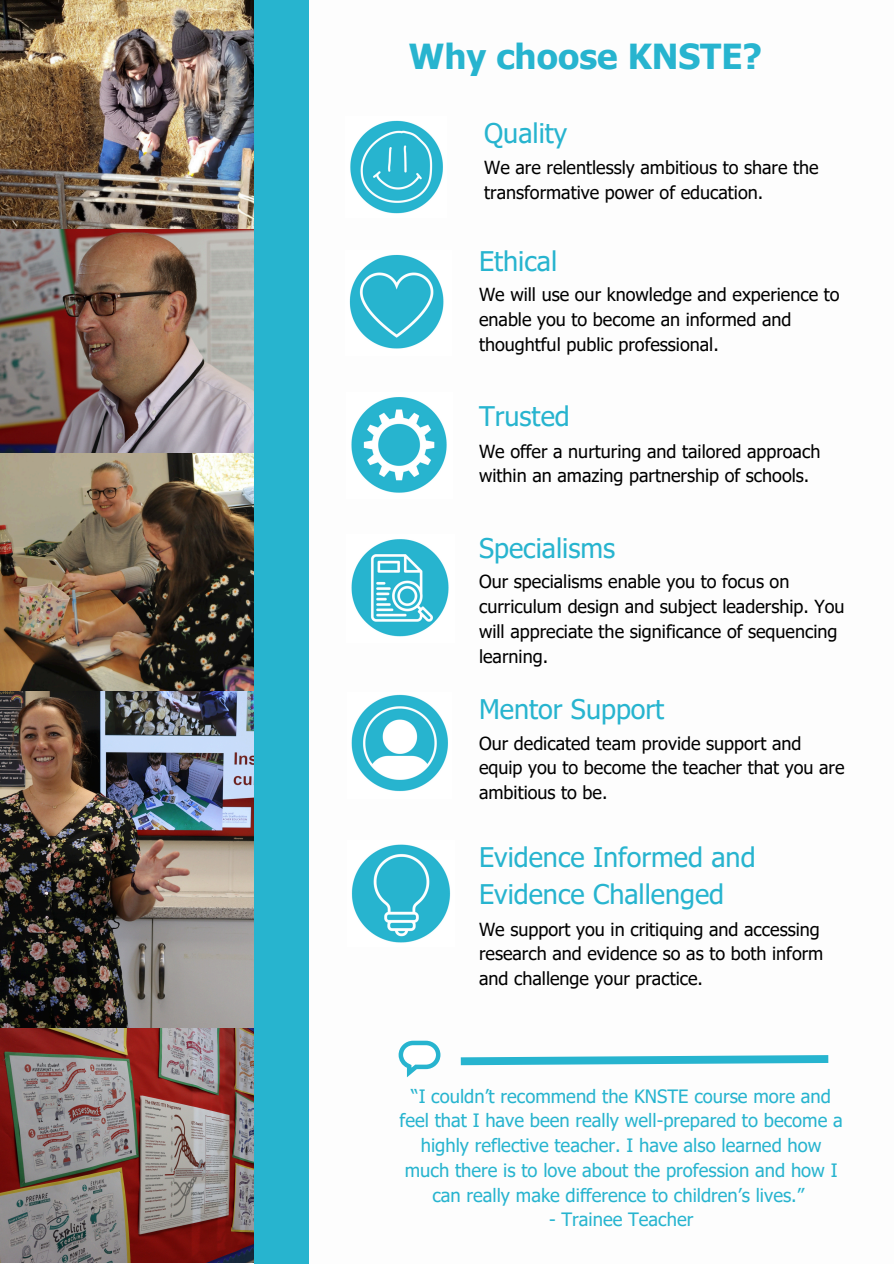
<style>
.page{position:relative;width:894px;height:1264px;background:#fff}
.page>*{position:absolute;margin:0;border:0;box-sizing:border-box;transform-origin:0 0}
.t1{font:700 34.5px "Tahoma";color:#27b4cf}
.t2{font:27px/37.2px "Tahoma";color:#27b4cf}
.t3{font:18.45px/24.8px "Tahoma";color:#27b4cf;text-align:center}
.t4{font:18px/24.8px "Tahoma";color:#000}
</style>
<div class="page">
<img style="left:350px;top:120px;width:93px;height:94px">
<img style="left:349px;top:254px;width:95px;height:95px">
<img style="left:351px;top:397px;width:96px;height:96px">
<img style="left:351px;top:539px;width:98px;height:98px">
<img style="left:351px;top:694px;width:97px;height:98px">
<img style="left:351px;top:844px;width:100px;height:99px">
<svg style="left:398px;top:1040px;width:42px;height:29px"></svg>
<svg style="left:460px;top:1055px;width:369px;height:11px"></svg>
<img style="left:0;top:0;width:254px;height:230px">
<img style="left:0;top:230px;width:254px;height:223px">
<img style="left:0;top:1027px;width:254px;height:235px">
<img style="left:0;top:690px;width:254px;height:337px">
<img style="left:0;top:453px;width:254px;height:237px">
<div style="left:254px;top:0;width:54px;height:1263px;background:#27b4cf"></div>
<h2 class="t1" style="left:409px;top:34px;width:354px">Why choose KNSTE?</h2>
<p class="t2" style="left:484px;top:114px;width:85px">Quality</p>
<h2 class="t4" style="left:484px;top:155px;width:336px">We are relentlessly ambitious to share the transformative power of education.</h2>
<h2 class="t2" style="left:479px;top:242px;width:80px">Ethical</h2>
<p class="t4" style="left:479px;top:281px;width:362px">We will use our knowledge and experience to enable you to become an informed and thoughtful public professional.</p>
<p class="t2" style="left:479px;top:397px;width:92px">Trusted</p>
<p class="t4" style="left:479px;top:438px;width:343px">We offer a nurturing and tailored approach within an amazing partnership of schools.</p>
<p class="t2" style="left:479px;top:528px;width:137px">Specialisms</p>
<h2 class="t4" style="left:479px;top:568px;width:367px">Our specialisms enable you to focus on curriculum design and subject leadership. You will appreciate the significance of sequencing learning.</h2>
<p class="t2" style="left:479px;top:690px;width:187px">Mentor Support</p>
<p class="t4" style="left:479px;top:730px;width:367px">Our dedicated team provide support and equip you to become the teacher that you are ambitious to be.</p>
<p class="t2" style="left:479px;top:837px;width:278px">Evidence Informed and<br>Evidence Challenged</p>
<p class="t4" style="left:479px;top:916px;width:346px">We support you in critiquing and accessing research and evidence so as to both inform and challenge your practice.</p>
<p class="t3" style="left:399px;top:1082px;width:444px">“I couldn’t recommend the KNSTE course more and feel that I have been really well-prepared to become a highly reflective teacher. I have also learned how much there is to love about the profession and how I can really make difference to children’s lives.”</p>
<p class="t3" style="left:549px;top:1206px;width:146px">- Trainee Teacher</p>
</div>
